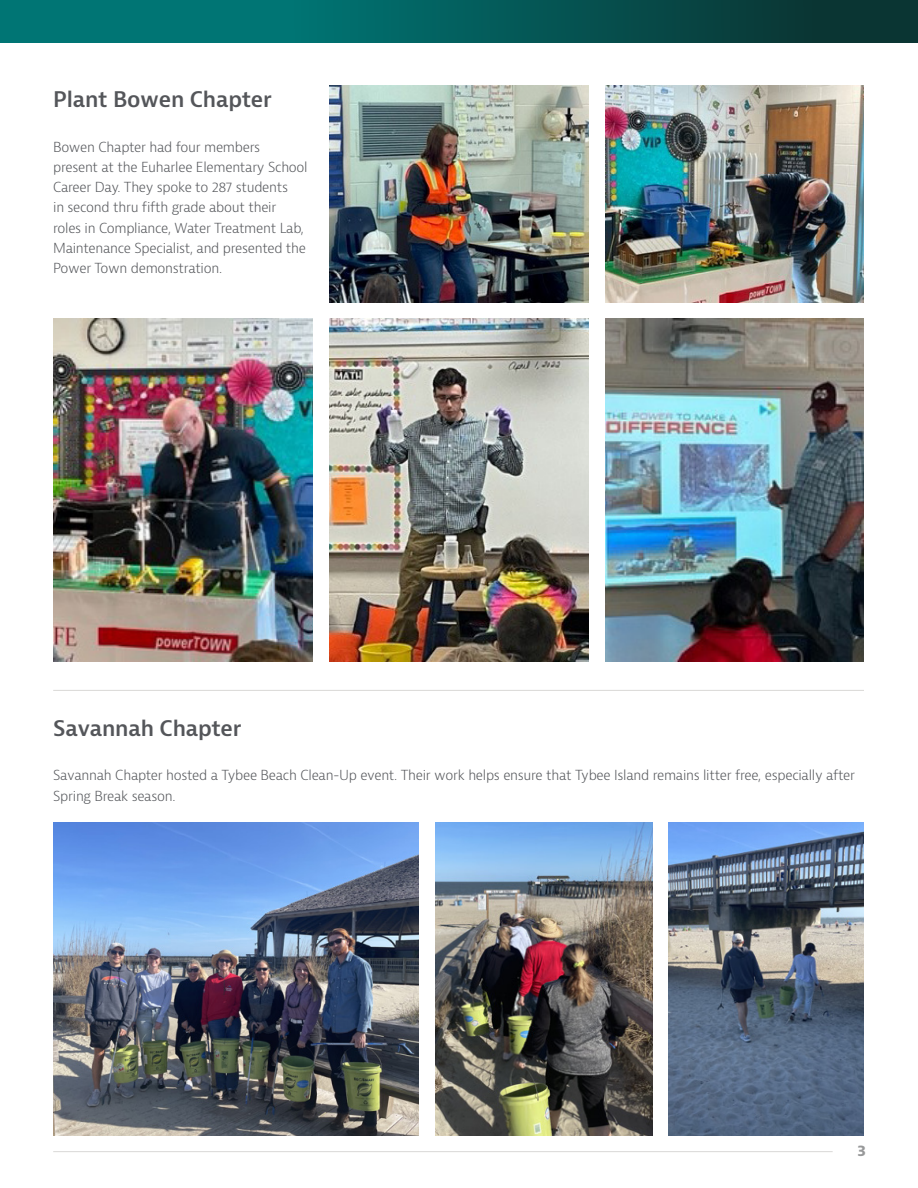
<style>
.page{position:relative;width:918px;height:1188px;background:#fff}
.page>*{position:absolute;margin:0;border:0;box-sizing:border-box;transform-origin:0 0}
.t1{font:600 21px "Bernina Sans";letter-spacing:-.01em;color:#54565a}
.t2{font:700 15px "Bernina Sans";color:#98999a}
.t3{font:300 13.5px/20.2px "Bernina Sans";letter-spacing:-.02em;color:#54565a}
</style>
<div class="page">
<div style="left:0;top:0;width:918px;height:43px;background:linear-gradient(to right,#008484,#0a3331)"></div>
<hr style="left:53px;top:1151px;width:780px;height:1px;background:#d9d8d6">
<img style="left:605px;top:85px;width:259px;height:218px">
<img style="left:329px;top:85px;width:260px;height:218px">
<img style="left:605px;top:319px;width:259px;height:343px">
<img style="left:53px;top:822px;width:366px;height:313px">
<img style="left:435px;top:822px;width:217px;height:313px">
<img style="left:669px;top:822px;width:195px;height:313px">
<img style="left:329px;top:319px;width:259px;height:343px">
<img style="left:53px;top:319px;width:259px;height:343px">
<hr style="left:53px;top:690px;width:811px;height:1px;background:#d9d8d6">
<p class="t1" style="left:53px;top:86px;width:220px">Plant Bowen Chapter</p>
<p class="t3" style="left:53px;top:137px;width:256px">Bowen Chapter had four members present at the Euharlee Elementary School Career Day. They spoke to 287 students<br>in second thru fifth grade about their roles in Compliance, Water Treatment Lab, Maintenance Specialist, and presented the Power Town demonstration.</p>
<p class="t1" style="left:53px;top:715px;width:190px">Savannah Chapter</p>
<p class="t3" style="left:53px;top:766px;width:803px">Savannah Chapter hosted a Tybee Beach Clean-Up event. Their work helps ensure that Tybee Island remains litter free, especially after<br>Spring Break season.</p>
<p class="t2" style="left:857px;top:1141px;width:10px">3</p>
</div>
